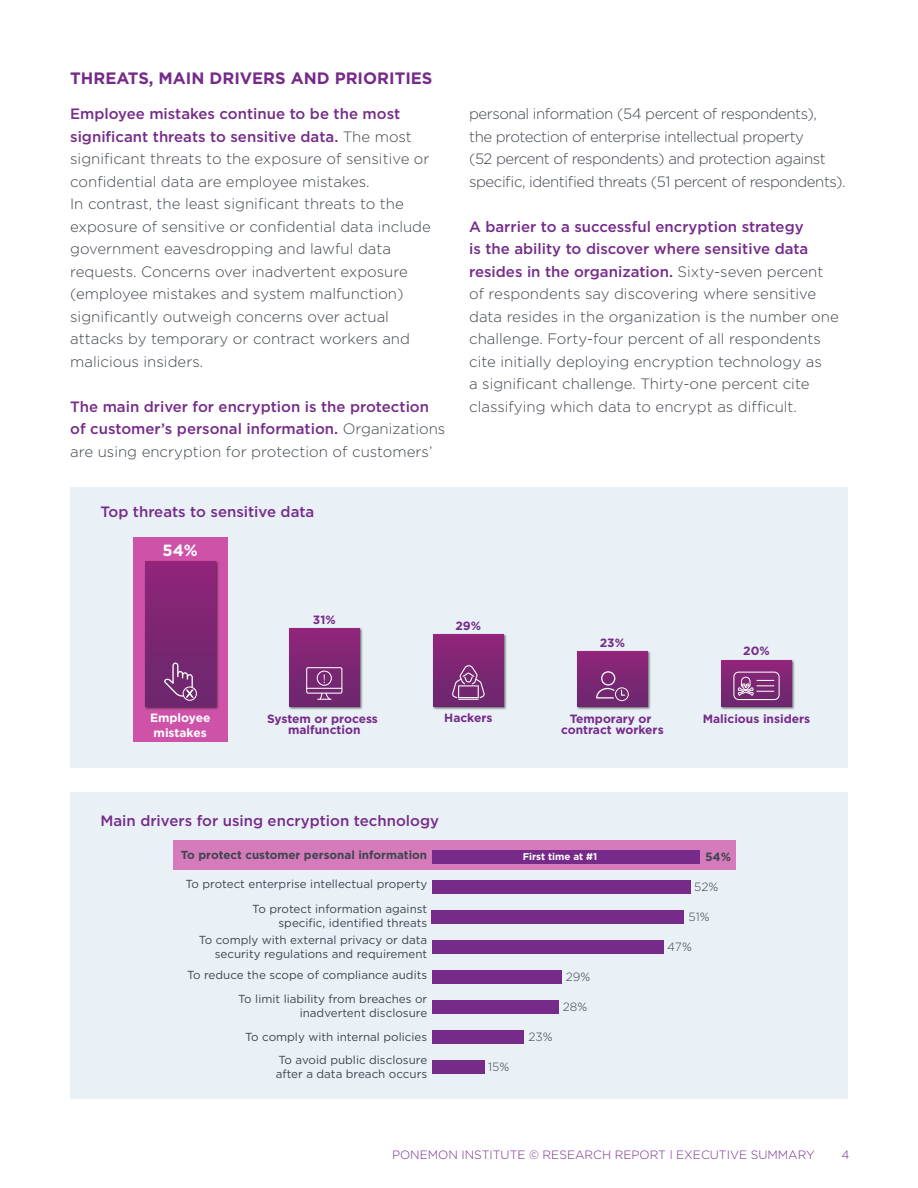
<style>
.page{position:relative;width:918px;height:1188px;background:#fff}
.page>*{position:absolute;margin:0;border:0;box-sizing:border-box;transform-origin:0 0}
.t1{font:700 16.5px "Gotham";color:#762b8a}
.t2{font:700 16.2px "Gotham";color:#fff}
.t3{font:300 15px/22.5px "Gotham";color:#3f454f}
.t4{font:500 15px/22.5px "Gotham";color:#762b8a}
.t5{font:300 15px/22.5px "Gotham";letter-spacing:-.03em;color:#3f454f}
.t6{font:700 12px/11.4px "Gotham";color:#762b8a;text-align:center}
.t7{font:300 12px "Gotham";color:#762b8a}
.t8{font:300 12px "Gotham";color:#3f454f}
.t9{font:700 12px/14.4px "Gotham";color:#fff}
.t10{font:700 12px "Gotham";color:#3f454f}
.t11{font:12px "Gotham";color:#fff}
.t12{font:11.55px/14px "Gotham";color:#3f454f;text-align:right}
.t13{font:700 11.55px "Gotham";color:#3f454f}
.t14{font:700 9.75px "Gotham";color:#fff}
.s1{font-weight:500;color:#762b8a}
.s2{font-weight:300;color:#3f454f}
</style>
<div class="page">
<div style="left:70px;top:793px;width:778px;height:306px;background:#e9f1f7"></div>
<div style="left:70px;top:487px;width:778px;height:281px;background:#e9f1f7"></div>
<img style="left:433px;top:634px;width:74px;height:76px">
<div style="left:433px;top:634px;width:70px;height:72px;background:linear-gradient(to bottom,#90257a,#6b276e)"></div>
<svg style="left:452px;top:665px;width:33px;height:35px"></svg>
<img style="left:289px;top:628px;width:74px;height:82px">
<div style="left:289px;top:628px;width:70px;height:78px;background:linear-gradient(to bottom,#91257a,#6c296f)"></div>
<svg style="left:318px;top:694px;width:13px;height:7px"></svg>
<hr style="left:307px;top:688px;width:35px;height:1px;background:#fff">
<div style="left:306px;top:667px;width:36px;height:27px;border:1px solid #fff;border-radius:2px"></div>
<div style="left:317px;top:671px;width:15px;height:15px;border:1px solid #fff;border-radius:50%"></div>
<img style="left:721px;top:660px;width:74px;height:50px">
<svg style="left:721px;top:660px;width:71px;height:46px"></svg>
<div style="left:733px;top:672px;width:47px;height:28px;border:1px solid #fff;border-radius:5px"></div>
<svg style="left:737px;top:676px;width:37px;height:20px"></svg>
<img style="left:577px;top:651px;width:74px;height:59px">
<div style="left:577px;top:652px;width:70px;height:54px;background:linear-gradient(to bottom,#90257a,#6c276e)"></div>
<svg style="left:596px;top:671px;width:33px;height:30px"></svg>
<div style="left:133px;top:537px;width:95px;height:205px;background:#ce53a8"></div>
<img style="left:145px;top:561px;width:74px;height:149px">
<div style="left:145px;top:561px;width:70px;height:145px;background:linear-gradient(to bottom,#91247a,#6a276e)"></div>
<div style="left:183px;top:686px;width:14px;height:15px;border:1px solid #fff;border-radius:50%"></div>
<svg style="left:164px;top:662px;width:30px;height:36px"></svg>
<div style="left:174px;top:841px;width:562px;height:29px;background:#d57bbc"></div>
<div style="left:432px;top:850px;width:268px;height:14px;background:#762b8a"></div>
<div style="left:432px;top:880px;width:258px;height:14px;background:#762b8a"></div>
<div style="left:432px;top:910px;width:252px;height:14px;background:#762b8a"></div>
<div style="left:432px;top:940px;width:232px;height:14px;background:#762b8a"></div>
<div style="left:432px;top:970px;width:129px;height:14px;background:#762b8a"></div>
<div style="left:432px;top:1000px;width:126px;height:14px;background:#762b8a"></div>
<div style="left:432px;top:1030px;width:92px;height:14px;background:#762b8a"></div>
<div style="left:432px;top:1060px;width:52px;height:14px;background:#762b8a"></div>
<p class="t1" style="left:70px;top:68px;width:364px">THREATS, MAIN DRIVERS AND PRIORITIES</p>
<p class="t3" style="left:70px;top:103px;width:362px"><span class="s1">Employee mistakes continue to be the most significant threats to sensitive data.</span> The most significant threats to the exposure of sensitive or confidential data are employee mistakes.<br>In contrast, the least significant threats to the exposure of sensitive or confidential data include government eavesdropping and lawful data requests. Concerns over inadvertent exposure (employee mistakes and system malfunction) significantly outweigh concerns over actual attacks by temporary or contract workers and malicious insiders.</p>
<p class="t4" style="left:70px;top:395px;width:377px">The main driver for encryption is the protection of customer’s personal information. <span class="s2">Organizations are using encryption for protection of customers’</span></p>
<p class="t4" style="left:101px;top:500px;width:215px">Top threats to sensitive data</p>
<p class="t2" style="left:163px;top:541px;width:37px">54%</p>
<p class="t5" style="left:469px;top:103px;width:378px">personal information (54 percent of respondents),<br>the protection of enterprise intellectual property<br>(52 percent of respondents) and protection against specific, identified threats (51 percent of respondents).</p>
<p class="t3" style="left:469px;top:215px;width:371px"><span class="s1">A barrier to a successful encryption strategy<br>is the ability to discover where sensitive data resides in the organization.</span> Sixty-seven percent of respondents say discovering where sensitive data resides in the organization is the number one challenge. Forty-four percent of all respondents cite initially deploying encryption technology as<br>a significant challenge. Thirty-one percent cite classifying which data to encrypt as difficult.</p>
<p class="t6" style="left:313px;top:613px;width:24px">31%</p>
<p class="t11" style="left:323px;top:672px;width:5px">!</p>
<p class="t6" style="left:456px;top:619px;width:27px">29%</p>
<p class="t6" style="left:600px;top:636px;width:27px">23%</p>
<p class="t6" style="left:743px;top:645px;width:28px">20%</p>
<p class="t9" style="left:150px;top:711px;width:62px">Employee mistakes</p>
<p class="t6" style="left:267px;top:713px;width:112px">System or process malfunction</p>
<p class="t6" style="left:444px;top:712px;width:50px">Hackers</p>
<p class="t6" style="left:561px;top:713px;width:104px">Temporary or contract workers</p>
<p class="t6" style="left:703px;top:713px;width:109px">Malicious insiders</p>
<p class="t4" style="left:101px;top:809px;width:340px">Main drivers for using encryption technology</p>
<p class="t13" style="left:181px;top:848px;width:248px">To protect customer personal information</p>
<p class="t10" style="left:705px;top:850px;width:28px">54%</p>
<p class="t12" style="left:186px;top:876px;width:243px">To protect enterprise intellectual property</p>
<p class="t8" style="left:694px;top:880px;width:26px">52%</p>
<p class="t12" style="left:252px;top:902px;width:176px">To protect information against specific, identified threats</p>
<p class="t8" style="left:689px;top:910px;width:23px">51%</p>
<p class="t12" style="left:199px;top:933px;width:230px">To comply with external privacy or data security regulations and requirement</p>
<p class="t8" style="left:667px;top:940px;width:26px">47%</p>
<p class="t12" style="left:187px;top:968px;width:242px">To reduce the scope of compliance audits</p>
<p class="t8" style="left:566px;top:970px;width:26px">29%</p>
<p class="t12" style="left:238px;top:992px;width:190px">To limit liability from breaches or inadvertent disclosure</p>
<p class="t8" style="left:563px;top:1000px;width:26px">28%</p>
<p class="t12" style="left:245px;top:1030px;width:184px">To comply with internal policies</p>
<p class="t8" style="left:528px;top:1030px;width:26px">23%</p>
<p class="t12" style="left:276px;top:1053px;width:153px;text-align:left">To avoid public disclosure after a data breach occurs</p>
<p class="t8" style="left:488px;top:1061px;width:23px">15%</p>
<p class="t14" style="left:523px;top:851px;width:76px">First time at #1</p>
<p class="t7" style="left:392px;top:1148px;width:424px">PONEMON INSTITUTE © RESEARCH REPORT l EXECUTIVE SUMMARY</p>
<p class="t7" style="left:842px;top:1148px;width:9px">4</p>
</div>
